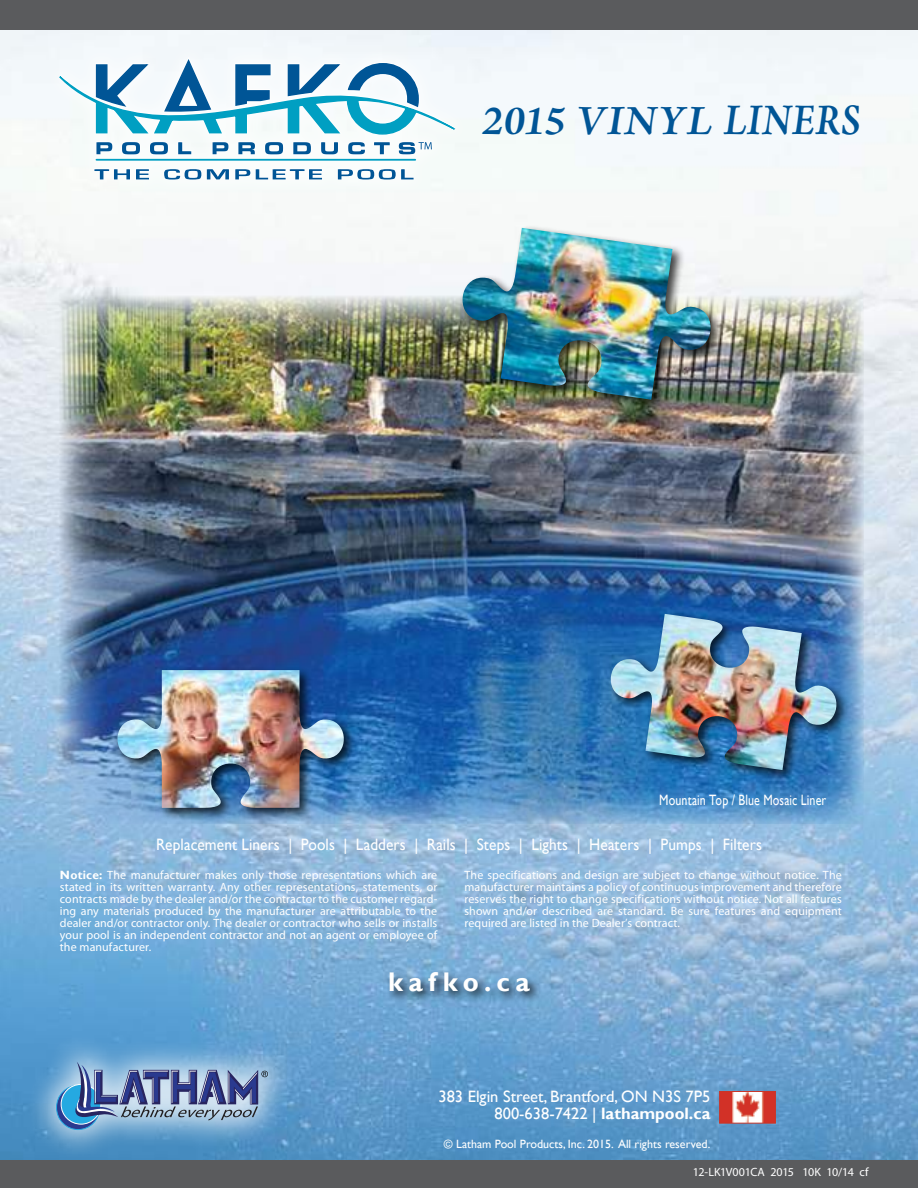
<style>
.page{position:relative;width:918px;height:1188px;background:#fff}
.page>*{position:absolute;margin:0;border:0;box-sizing:border-box;transform-origin:0 0}
.t1{font:italic 700 42px "Adobe Jenson Pro";letter-spacing:.06em;color:#005596}
.t2{font:700 27px "Gill Sans";letter-spacing:.205em;color:#fff}
.t3{font:16.5px "Gill Sans";letter-spacing:.005em;color:#fff;scale:.93 1}
.t4{font:16.5px/17.5px "Gill Sans";letter-spacing:.005em;color:#fff;text-align:right}
.t5{font:15px "Gill Sans";letter-spacing:.01em;color:#fff;scale:.8 1}
.t6{font:12px/12px "Myriad Pro";letter-spacing:.005em;color:#fff;text-align:justify}
.t7{font:12px "Gill Sans";color:#fff}
.t8{font:12px "Myriad Pro";letter-spacing:-.035em;color:#fff}
.s1{font-size:44.1px}
.s2{font-family:"Gill Sans";font-weight:700}
.s3{font-weight:700}
</style>
<div class="page">
<img style="left:0;top:30px;width:918px;height:1131px">
<img style="left:60px;top:296px;width:803px;height:528px">
<div style="left:0;top:0;width:918px;height:30px;background:#5a5b5d"></div>
<div style="left:0;top:1161px;width:918px;height:27px;background:#5a5b5d"></div>
<div style="left:41px;top:40px;width:432px;height:158px;background:#f5f9fa"></div>
<svg style="left:59px;top:59px;width:397px;height:121px"></svg>
<div style="left:387px;top:970px;width:156px;height:33px;background:#000;opacity:.75"></div>
<div style="left:26px;top:1032px;width:272px;height:128px;background:#fff;opacity:.75"></div>
<svg style="left:57px;top:1085px;width:43px;height:45px"></svg>
<div style="left:56px;top:1085px;width:44px;height:45px;border:1px solid #25a9e1;border-radius:50%"></div>
<div style="left:61px;top:1084px;width:40px;height:40px;background:#25a9e1;border-radius:50%"></div>
<div style="left:61px;top:1084px;width:40px;height:40px;border:1px solid #fff;border-radius:50%"></div>
<svg style="left:72px;top:1062px;width:196px;height:58px;background:#7d95bb"></svg>
<img style="left:721px;top:1093px;width:53px;height:28px">
<div style="left:719px;top:1091px;width:57px;height:32px;border:1px solid #c93629"></div>
<div style="left:114px;top:667px;width:243px;height:154px;background:#000;opacity:.75"></div>
<img style="left:112px;top:670px;width:237px;height:138px">
<div style="left:459px;top:225px;width:265px;height:187px;background:#000;opacity:.75"></div>
<img style="left:455px;top:228px;width:263px;height:172px">
<div style="left:608px;top:611px;width:242px;height:172px;background:#000;opacity:.75"></div>
<img style="left:610px;top:614px;width:233px;height:156px">
<h1 class="t1" style="left:482px;top:97px;width:380px">2015 VINYL <span class="s1">LINERS</span></h1>
<p class="t5" style="left:659px;top:791px;width:210px">Mountain Top / Blue Mosaic Liner</p>
<h3 class="t3" style="left:156px;top:835px;width:653px">Replacement Liners | Pools | Ladders | Rails | Steps | Lights | Heaters | Pumps | Filters</h3>
<p class="t6" style="left:60px;top:870px;width:379px"><span class="s2">Notice:</span> The manufacturer makes only those representations which are stated in its written warranty. Any other representations, statements, or contracts made by the dealer and/or the contractor to the customer regard&shy;ing any materials produced by the manufacturer are attributable to the dealer and/or contractor only. The dealer or contractor who sells or installs your pool is an independent contractor and not an agent or employee of the manufacturer.</p>
<p class="t6" style="left:464px;top:870px;width:379px">The specifications and design are subject to change without notice. The manufacturer maintains a policy of continuous improvement and therefore reserves the right to change specifications without notice. Not all features shown and/or described are standard. Be sure features and equipment required are listed in the Dealer’s contract.</p>
<h2 class="t2" style="left:388px;top:965px;width:143px">kafko.ca</h2>
<h3 class="t4" style="left:438px;top:1087px;width:273px">383 Elgin Street, Brantford, ON N3S 7P5<br>800-638-7422 | <span class="s3">lathampool.ca</span></h3>
<p class="t7" style="left:444px;top:1137px;width:268px">© Latham Pool Products, Inc. 2015. All rights reserved.</p>
<p class="t8" style="left:693px;top:1165px;width:177px">12-LK1V001CA 2015 10K 10/14 cf</p>
</div>
